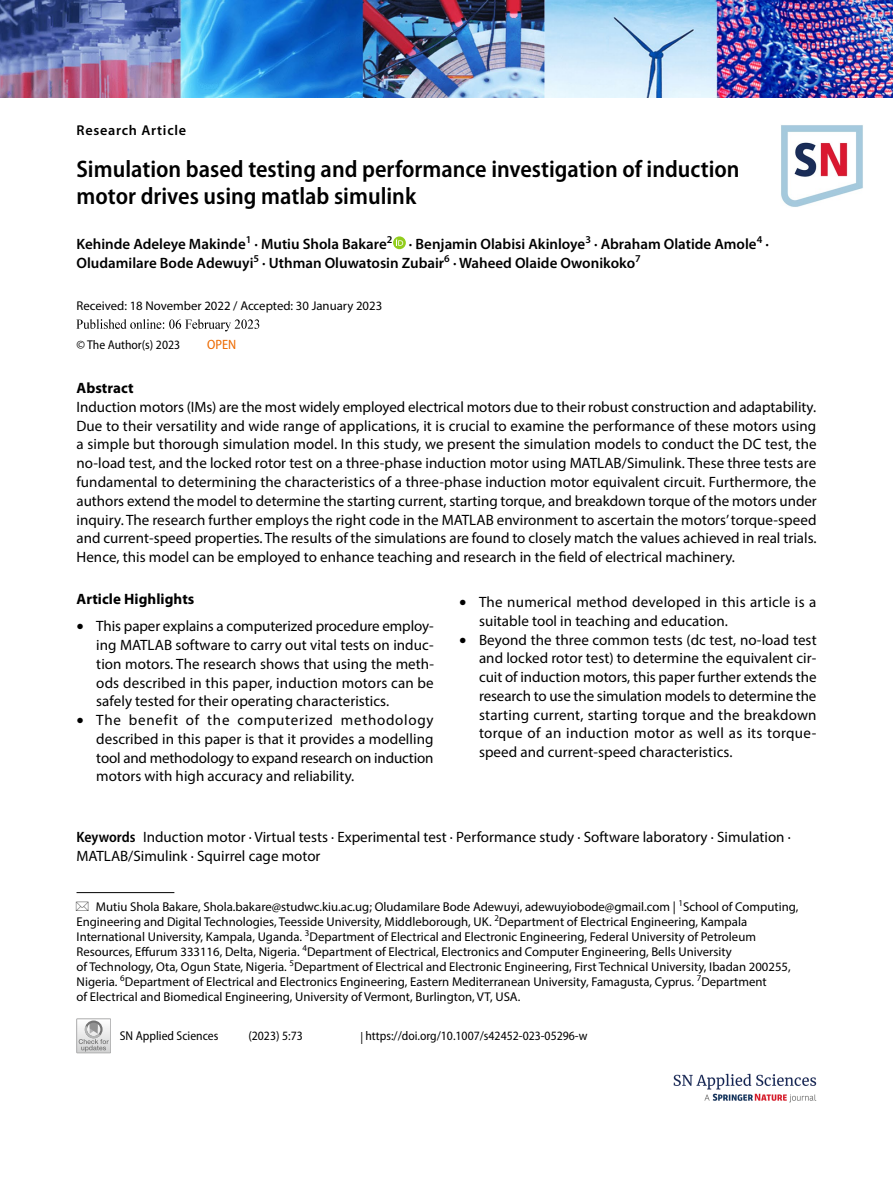
<style>
.page{position:relative;width:893px;height:1187px;background:#fff}
.page>*{position:absolute;margin:0;border:0;box-sizing:border-box;transform-origin:0 0}
.t1{font:600 semi-condensed 24px/27px "Myriad Pro";color:#000}
.t2{font:15px/18.8px "Myriad Pro";letter-spacing:.005em;color:#000;text-align:justify}
.t3{font:600 15px/18.8px "Myriad Pro";color:#000}
.t4{font:700 15px "Myriad Pro";letter-spacing:.005em;color:#000}
.t5{font:600 14.25px "Myriad Pro";letter-spacing:.05em;color:#000}
.t6{font:semi-condensed 13.5px "Myriad Pro";color:#ed6a00}
.t7{font:12.75px/15px "Myriad Pro";color:#000}
.t8{font:semi-condensed 12.75px "Myriad Pro";color:#000}
.s1{font-family:"STIX";font-size:14.1px}
.s2{font-weight:600;font-stretch:semi-condensed}
.s3{font-size:12px}
</style>
<div class="page">
<img style="left:673px;top:1073px;width:144px;height:29px">
<svg style="left:77px;top:1018px;width:34px;height:34px"></svg>
<img style="left:0;top:0;width:893px;height:98px">
<img style="left:781px;top:125px;width:82px;height:82px">
<svg style="left:393px;top:236px;width:13px;height:13px"></svg>
<svg style="left:396px;top:239px;width:7px;height:7px"></svg>
<img style="left:77px;top:319px;width:183px;height:13px">
<hr style="left:77px;top:892px;width:97px;height:1px;background:#000">
<p class="t5" style="left:77px;top:121px;width:111px">Research Article</p>
<h1 class="t1" style="left:77px;top:156px;width:665px">Simulation based testing and performance investigation of induction motor drives using matlab simulink</h1>
<p class="t3" style="left:77px;top:234px;width:694px">Kehinde Adeleye Makinde<sup>1</sup> · Mutiu Shola Bakare<sup>2</sup> · Benjamin Olabisi Akinloye<sup>3</sup> · Abraham Olatide Amole<sup>4</sup> ·<br>Oludamilare Bode Adewuyi<sup>5</sup> · Uthman Oluwatosin Zubair<sup>6</sup> · Waheed Olaide Owonikoko<sup>7</sup></p>
<p class="t7" style="left:77px;top:298px;width:307px">Received: 18 November 2022 / Accepted: 30 January 2023</p>
<p class="t8" style="left:77px;top:338px;width:105px">© The Author(s) 2023</p>
<p class="t6" style="left:207px;top:337px;width:31px">OPEN</p>
<p class="t4" style="left:77px;top:378px;width:59px">Abstract</p>
<p class="t2" style="left:77px;top:397px;width:742px">Induction motors (IMs) are the most widely employed electrical motors due to their robust construction and adaptability.<br>Due to their versatility and wide range of applications, it is crucial to examine the performance of these motors using a simple but thorough simulation model. In this study, we present the simulation models to conduct the DC test, the no-load test, and the locked rotor test on a three-phase induction motor using MATLAB/Simulink. These three tests are fundamental to determining the characteristics of a three-phase induction motor equivalent circuit. Furthermore, the authors extend the model to determine the starting current, starting torque, and breakdown torque of the motors under inquiry. The research further employs the right code in the MATLAB environment to ascertain the motors’ torque-speed and current-speed properties. The results of the simulations are found to closely match the values achieved in real trials.<br>Hence, this model can be employed to enhance teaching and research in the field of electrical machinery.</p>
<p class="t4" style="left:77px;top:589px;width:119px">Article Highlights</p>
<p class="t2" style="left:96px;top:616px;width:339px;text-indent:-20px"><span class="s1">•</span> This paper explains a computerized procedure employ&shy;ing MATLAB software to carry out vital tests on induc&shy;tion motors. The research shows that using the meth&shy;ods described in this paper, induction motors can be safely tested for their operating characteristics.</p>
<p class="t2" style="left:96px;top:710px;width:339px;text-indent:-20px"><span class="s1">•</span> The benefit of the computerized methodology described in this paper is that it provides a modelling tool and methodology to expand research on induction motors with high accuracy and reliability.</p>
<p class="t2" style="left:479px;top:592px;width:339px;text-indent:-20px"><span class="s1">•</span> The numerical method developed in this article is a suitable tool in teaching and education.</p>
<p class="t2" style="left:479px;top:630px;width:339px;text-indent:-20px"><span class="s1">•</span> Beyond the three common tests (dc test, no-load test and locked rotor test) to determine the equivalent cir&shy;cuit of induction motors, this paper further extends the research to use the simulation models to determine the starting current, starting torque and the breakdown torque of an induction motor as well as its torque&shy;speed and current-speed characteristics.</p>
<p class="t2" style="left:77px;top:827px;width:716px"><span class="s2">Keywords</span> Induction motor · Virtual tests · Experimental test · Performance study · Software laboratory · Simulation ·<br>MATLAB/Simulink · Squirrel cage motor</p>
<p class="t7" style="left:77px;top:899px;width:723px;text-indent:19px">Mutiu Shola Bakare, Shola.bakare@studwc.kiu.ac.ug; Oludamilare Bode Adewuyi, adewuyiobode@gmail.com | <sup>1</sup>School of Computing, Engineering and Digital Technologies, Teesside University, Middleborough, UK. <sup>2</sup>Department of Electrical Engineering, Kampala International University, Kampala, Uganda. <sup>3</sup>Department of Electrical and Electronic Engineering, Federal University of Petroleum Resources, Effurum 333116, Delta, Nigeria. <sup>4</sup>Department of Electrical, Electronics and Computer Engineering, Bells University<br>of Technology, Ota, Ogun State, Nigeria. <sup>5</sup>Department of Electrical and Electronic Engineering, First Technical University, Ibadan 200255, Nigeria. <sup>6</sup>Department of Electrical and Electronics Engineering, Eastern Mediterranean University, Famagusta, Cyprus. <sup>7</sup>Department<br>of Electrical and Biomedical Engineering, University of Vermont, Burlington, VT, USA.</p>
<p class="t8" style="left:120px;top:1029px;width:100px">SN Applied Sciences</p>
<p class="t8" style="left:248px;top:1029px;width:56px">(2023) 5:73</p>
<p class="t8" style="left:360px;top:1029px;width:229px"><span class="s3">|</span> https://doi.org/10.1007/s42452-023-05296-w</p>
</div>
